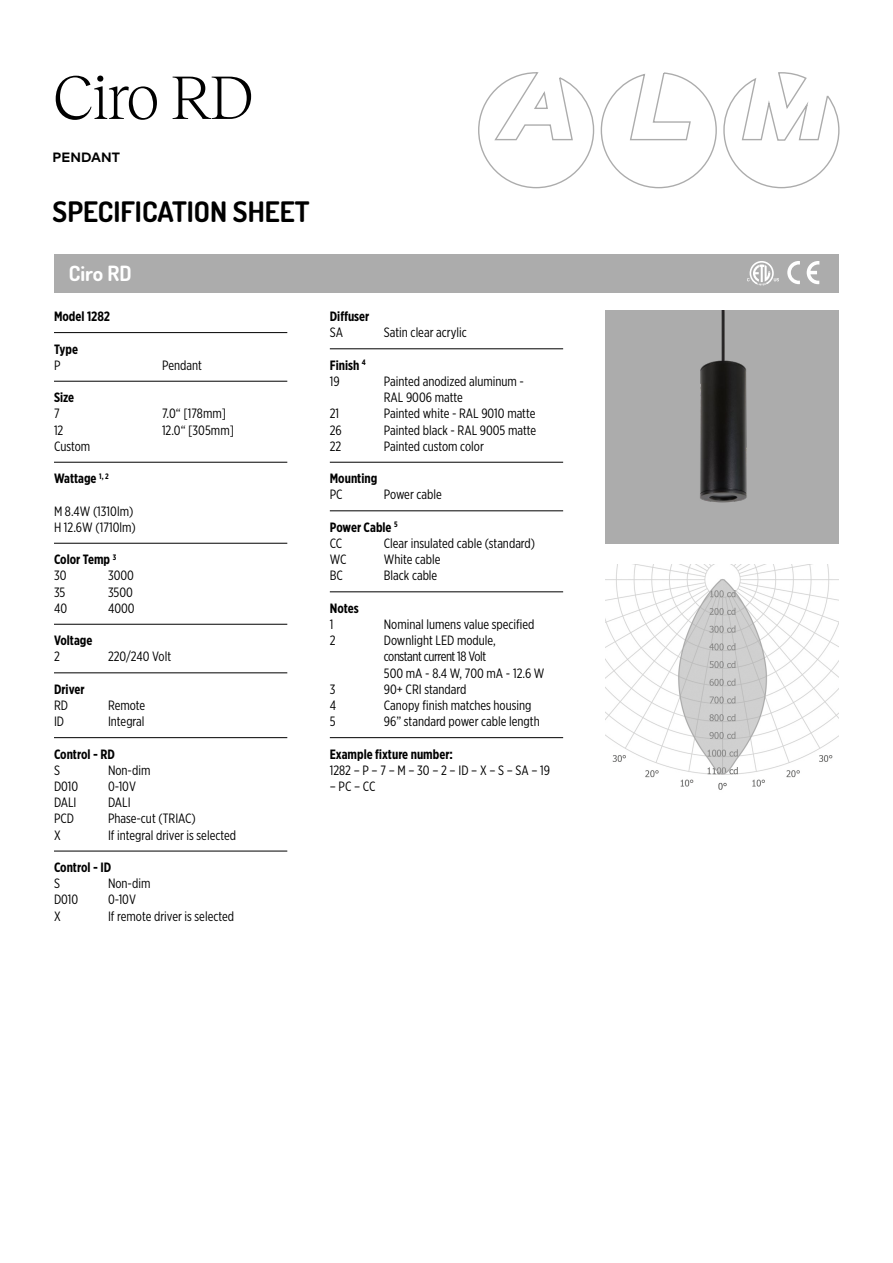
<style>
.page{position:relative;width:893px;height:1263px;background:#fff}
.page>*{position:absolute;margin:0;border:0;box-sizing:border-box;transform-origin:0 0}
.t1{font:300 63.3px "Reckless Neue";letter-spacing:-.04em;color:#000}
.t2{font:700 28.2px "Dosis";color:#000}
.t3{font:700 21px "Dosis";color:#fff}
.t4{font:13.5px/16.2px "Gotham X Narrow";color:#000}
.t5{font:700 13.5px/16.2px "Gotham X Narrow";color:#000}
.t6{font:700 13.5px "Mark Pro";color:#000}
.s1{font-weight:400}
</style>
<div class="page">
<svg style="left:478px;top:72px;width:362px;height:117px"></svg>
<div style="left:54px;top:254px;width:785px;height:39px;background:#acacac"></div>
<hr style="left:54px;top:332px;width:233px;height:1px;background:#000">
<hr style="left:54px;top:381px;width:233px;height:1px;background:#000">
<hr style="left:54px;top:462px;width:233px;height:1px;background:#000">
<hr style="left:54px;top:543px;width:233px;height:1px;background:#000">
<hr style="left:54px;top:624px;width:233px;height:1px;background:#000">
<hr style="left:54px;top:672px;width:233px;height:1px;background:#000">
<hr style="left:54px;top:737px;width:233px;height:1px;background:#000">
<hr style="left:54px;top:851px;width:233px;height:1px;background:#000">
<svg style="left:747px;top:261px;width:32px;height:24px"></svg>
<svg style="left:787px;top:261px;width:32px;height:23px"></svg>
<hr style="left:330px;top:348px;width:233px;height:1px;background:#000">
<hr style="left:330px;top:462px;width:233px;height:1px;background:#000">
<hr style="left:330px;top:510px;width:233px;height:1px;background:#000">
<hr style="left:330px;top:591px;width:233px;height:1px;background:#000">
<hr style="left:330px;top:737px;width:233px;height:1px;background:#000">
<img style="left:606px;top:310px;width:233px;height:231px">
<img style="left:606px;top:564px;width:233px;height:226px">
<h1 class="t1" style="left:53px;top:53px;width:202px">Ciro RD</h1>
<p class="t6" style="left:53px;top:146px;width:69px">PENDANT</p>
<h2 class="t2" style="left:53px;top:193px;width:258px">SPECIFICATION SHEET</h2>
<h3 class="t3" style="left:69px;top:258px;width:64px">Ciro RD</h3>
<p class="t5" style="left:54px;top:308px;width:58px">Model 1282</p>
<p class="t5" style="left:54px;top:341px;width:25px">Type</p>
<p class="t4" style="left:54px;top:357px;width:8px">P</p>
<p class="t4" style="left:162px;top:357px;width:41px">Pendant</p>
<p class="t5" style="left:54px;top:389px;width:22px">Size</p>
<p class="t4" style="left:54px;top:405px;width:7px">7</p>
<p class="t4" style="left:162px;top:405px;width:66px">7.0“ [178mm]</p>
<p class="t4" style="left:54px;top:421px;width:11px">12</p>
<p class="t4" style="left:162px;top:421px;width:74px">12.0“ [305mm]</p>
<p class="t4" style="left:54px;top:438px;width:38px">Custom</p>
<p class="t5" style="left:54px;top:470px;width:56px">Wattage <sup>1,</sup> <sup>2</sup></p>
<p class="t4" style="left:54px;top:502px;width:83px">M 8.4W (1310lm)<br>H 12.6W (1710lm)</p>
<p class="t5" style="left:54px;top:551px;width:64px">Color Temp <sup>3<br></sup><span class="s1">30</span></p>
<p class="t4" style="left:108px;top:567px;width:27px">3000</p>
<p class="t4" style="left:54px;top:583px;width:13px">35</p>
<p class="t4" style="left:108px;top:583px;width:26px">3500</p>
<p class="t4" style="left:54px;top:600px;width:15px">40</p>
<p class="t4" style="left:108px;top:600px;width:28px">4000</p>
<p class="t5" style="left:54px;top:632px;width:40px">Voltage</p>
<p class="t4" style="left:54px;top:648px;width:7px">2</p>
<p class="t4" style="left:108px;top:648px;width:65px">220/240 Volt</p>
<p class="t5" style="left:54px;top:681px;width:32px">Driver</p>
<p class="t4" style="left:54px;top:697px;width:16px">RD</p>
<p class="t4" style="left:108px;top:697px;width:39px">Remote</p>
<p class="t4" style="left:54px;top:713px;width:12px">ID</p>
<p class="t4" style="left:108px;top:713px;width:38px">Integral</p>
<p class="t5" style="left:54px;top:746px;width:62px">Control - RD</p>
<p class="t4" style="left:54px;top:762px;width:7px">S</p>
<p class="t4" style="left:108px;top:762px;width:44px">Non-dim</p>
<p class="t4" style="left:54px;top:778px;width:26px">D010</p>
<p class="t4" style="left:108px;top:778px;width:30px">0-10V</p>
<p class="t4" style="left:54px;top:794px;width:24px">DALI</p>
<p class="t4" style="left:108px;top:794px;width:24px">DALI</p>
<p class="t4" style="left:54px;top:810px;width:22px">PCD</p>
<p class="t4" style="left:108px;top:810px;width:89px">Phase-cut (TRIAC)</p>
<p class="t4" style="left:54px;top:826px;width:8px">X</p>
<p class="t4" style="left:108px;top:826px;width:130px">If integral driver is selected</p>
<p class="t5" style="left:54px;top:859px;width:59px">Control - ID</p>
<p class="t4" style="left:54px;top:875px;width:7px">S</p>
<p class="t4" style="left:108px;top:875px;width:44px">Non-dim</p>
<p class="t4" style="left:54px;top:891px;width:26px">D010</p>
<p class="t4" style="left:108px;top:891px;width:30px">0-10V</p>
<p class="t4" style="left:54px;top:907px;width:8px">X</p>
<p class="t4" style="left:108px;top:907px;width:128px">If remote driver is selected</p>
<p class="t5" style="left:330px;top:308px;width:41px">Diffuser</p>
<p class="t4" style="left:330px;top:324px;width:15px">SA</p>
<p class="t4" style="left:384px;top:324px;width:84px">Satin clear acrylic</p>
<p class="t5" style="left:330px;top:357px;width:38px">Finish <sup>4<br></sup><span class="s1">19</span></p>
<p class="t4" style="left:384px;top:373px;width:142px">Painted anodized aluminum -<br>RAL 9006 matte</p>
<p class="t4" style="left:330px;top:405px;width:11px">21</p>
<p class="t4" style="left:384px;top:405px;width:153px">Painted white - RAL 9010 matte</p>
<p class="t4" style="left:330px;top:421px;width:14px">26</p>
<p class="t4" style="left:384px;top:421px;width:154px">Painted black - RAL 9005 matte</p>
<p class="t4" style="left:330px;top:438px;width:13px">22</p>
<p class="t4" style="left:384px;top:438px;width:102px">Painted custom color</p>
<p class="t5" style="left:330px;top:470px;width:49px">Mounting</p>
<p class="t4" style="left:330px;top:486px;width:14px">PC</p>
<p class="t4" style="left:384px;top:486px;width:60px">Power cable</p>
<p class="t5" style="left:330px;top:519px;width:69px">Power Cable <sup>5<br></sup><span class="s1">CC</span></p>
<p class="t4" style="left:384px;top:535px;width:153px">Clear insulated cable (standard)</p>
<p class="t4" style="left:330px;top:551px;width:18px">WC</p>
<p class="t4" style="left:384px;top:551px;width:58px">White cable</p>
<p class="t4" style="left:330px;top:567px;width:15px">BC</p>
<p class="t4" style="left:384px;top:567px;width:55px">Black cable</p>
<p class="t5" style="left:330px;top:600px;width:30px">Notes</p>
<p class="t4" style="left:330px;top:616px;width:5px">1</p>
<p class="t4" style="left:384px;top:616px;width:152px">Nominal lumens value specified</p>
<p class="t4" style="left:330px;top:632px;width:7px">2</p>
<p class="t4" style="left:384px;top:632px;width:162px">Downlight LED module,<br>constant current 18 Volt<br>500 mA - 8.4 W, 700 mA - 12.6 W</p>
<p class="t4" style="left:330px;top:681px;width:7px">3</p>
<p class="t4" style="left:384px;top:681px;width:84px">90+ CRI standard</p>
<p class="t4" style="left:330px;top:697px;width:8px">4</p>
<p class="t4" style="left:384px;top:697px;width:149px">Canopy finish matches housing</p>
<p class="t4" style="left:330px;top:713px;width:7px">5</p>
<p class="t4" style="left:384px;top:713px;width:157px">96” standard power cable length</p>
<p class="t5" style="left:330px;top:746px;width:125px">Example fixture number:</p>
<p class="t4" style="left:330px;top:762px;width:222px">1282 – P – 7 – M – 30 – 2 – ID – X – S – SA – 19</p>
<p class="t4" style="left:330px;top:778px;width:47px">– PC – CC</p>
</div>
